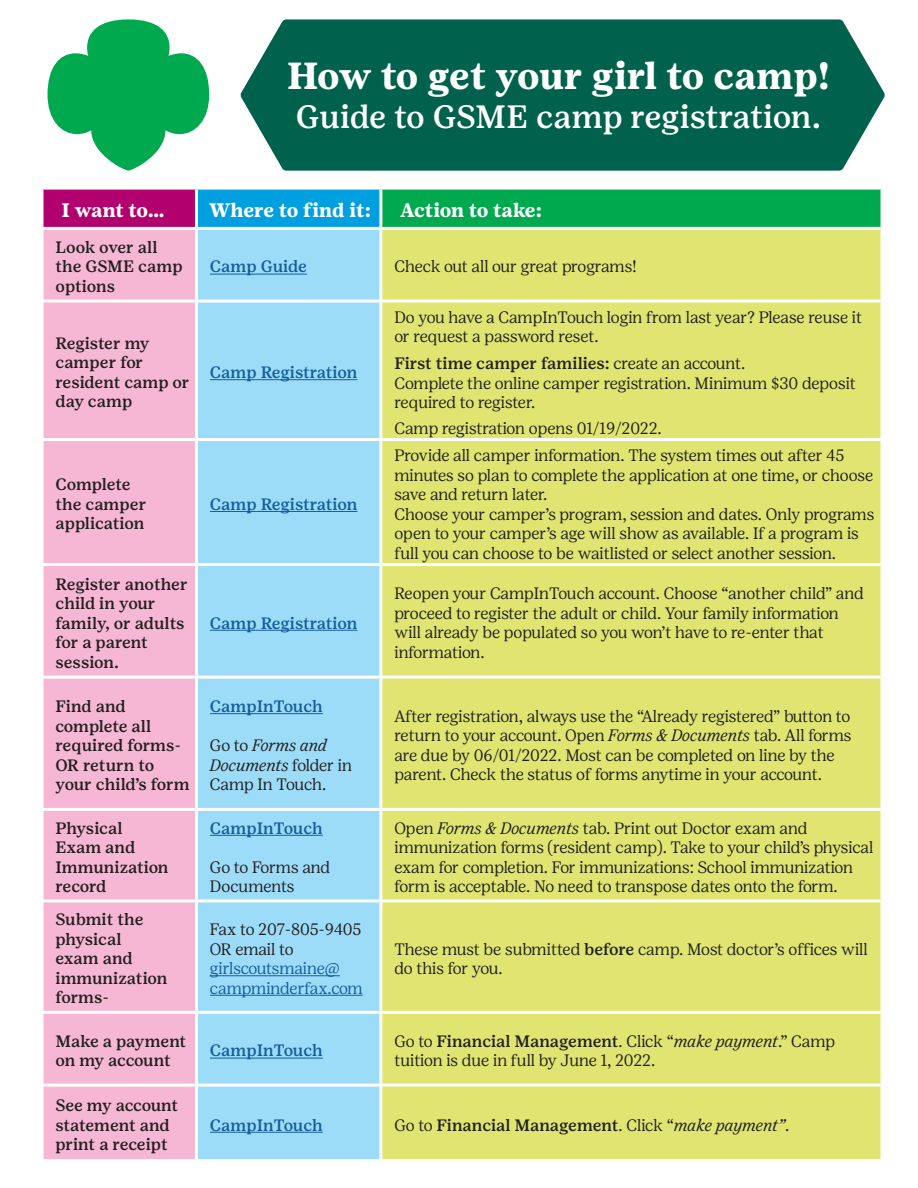
<style>
.page{position:relative;width:918px;height:1188px;background:#fff}
.page>*{position:absolute;margin:0;border:0;box-sizing:border-box;transform-origin:0 0}
.t1{font:700 37.65px "Girl Scout Text";letter-spacing:-.02em;color:#fff}
.t2{font:500 32.25px "Girl Scout Text";letter-spacing:-.01em;color:#fff}
.t3{font:700 19.5px "Girl Scout Text";letter-spacing:-.015em;color:#fff}
.t4{font:300 16.5px/19.5px "Girl Scout Display";color:#231f20}
.t5{font:500 16.5px/19.5px "Girl Scout Text";letter-spacing:-.005em;color:#231f20}
.t6{font:500 16.5px "Girl Scout Text";color:#175d9e}
.t7{font:300 16.5px/19.5px "Girl Scout Display";color:#175d9e}
.s1{font-style:italic}
.s2{color:#231f20}
.s3{font-family:"Girl Scout Text";font-weight:500}
.s4{font-family:"Girl Scout Display";font-weight:300}
.s5{font-family:"Girl Scout Display";font-weight:300;font-style:italic}
</style>
<div class="page">
<div style="left:42px;top:188px;width:154px;height:40px;background:#b2016f"></div>
<div style="left:196px;top:188px;width:185px;height:40px;background:#009fdf"></div>
<div style="left:381px;top:188px;width:501px;height:40px;background:#00a84e"></div>
<div style="left:44px;top:230px;width:151px;height:929px;background:#f6b7d4"></div>
<div style="left:198px;top:230px;width:181px;height:929px;background:#9cdcf8"></div>
<div style="left:382px;top:230px;width:499px;height:929px;background:#dfe570"></div>
<hr style="left:40px;top:187px;width:156px;height:3px;background:#fff">
<svg style="left:42px;top:190px;width:2px;height:37px"></svg>
<hr style="left:196px;top:187px;width:185px;height:3px;background:#fff">
<hr style="left:195px;top:190px;width:3px;height:37px;background:#fff">
<hr style="left:381px;top:187px;width:503px;height:3px;background:#fff">
<hr style="left:379px;top:190px;width:3px;height:37px;background:#fff">
<hr style="left:881px;top:190px;width:3px;height:37px;background:#fff">
<hr style="left:40px;top:227px;width:156px;height:3px;background:#fff">
<svg style="left:42px;top:230px;width:2px;height:70px"></svg>
<hr style="left:196px;top:227px;width:185px;height:3px;background:#fff">
<hr style="left:381px;top:227px;width:503px;height:3px;background:#fff">
<hr style="left:40px;top:300px;width:156px;height:3px;background:#fff">
<svg style="left:43px;top:303px;width:1px;height:135px"></svg>
<hr style="left:196px;top:300px;width:185px;height:3px;background:#fff">
<hr style="left:381px;top:300px;width:503px;height:3px;background:#fff">
<hr style="left:40px;top:438px;width:156px;height:3px;background:#fff">
<svg style="left:43px;top:441px;width:1px;height:122px"></svg>
<hr style="left:196px;top:438px;width:185px;height:3px;background:#fff">
<hr style="left:381px;top:438px;width:503px;height:3px;background:#fff">
<hr style="left:40px;top:563px;width:156px;height:3px;background:#fff">
<svg style="left:42px;top:566px;width:2px;height:110px"></svg>
<hr style="left:196px;top:563px;width:185px;height:3px;background:#fff">
<hr style="left:381px;top:563px;width:503px;height:3px;background:#fff">
<hr style="left:40px;top:676px;width:156px;height:3px;background:#fff">
<svg style="left:43px;top:679px;width:1px;height:129px"></svg>
<hr style="left:196px;top:676px;width:185px;height:3px;background:#fff">
<hr style="left:381px;top:676px;width:503px;height:3px;background:#fff">
<hr style="left:40px;top:808px;width:156px;height:3px;background:#fff">
<svg style="left:43px;top:811px;width:1px;height:88px"></svg>
<hr style="left:196px;top:808px;width:185px;height:3px;background:#fff">
<hr style="left:381px;top:808px;width:503px;height:3px;background:#fff">
<hr style="left:40px;top:899px;width:156px;height:3px;background:#fff">
<svg style="left:42px;top:902px;width:2px;height:109px"></svg>
<hr style="left:196px;top:899px;width:185px;height:3px;background:#fff">
<hr style="left:381px;top:899px;width:503px;height:3px;background:#fff">
<hr style="left:40px;top:1011px;width:156px;height:3px;background:#fff">
<svg style="left:42px;top:1014px;width:2px;height:70px"></svg>
<hr style="left:196px;top:1011px;width:185px;height:3px;background:#fff">
<hr style="left:381px;top:1011px;width:503px;height:3px;background:#fff">
<hr style="left:40px;top:1084px;width:156px;height:3px;background:#fff">
<svg style="left:43px;top:1087px;width:1px;height:72px"></svg>
<hr style="left:196px;top:1084px;width:185px;height:3px;background:#fff">
<hr style="left:381px;top:1084px;width:503px;height:3px;background:#fff">
<hr style="left:210px;top:274px;width:97px;height:1px;background:#175d9e">
<hr style="left:210px;top:379px;width:147px;height:1px;background:#175d9e">
<hr style="left:210px;top:511px;width:147px;height:1px;background:#175d9e">
<hr style="left:210px;top:630px;width:147px;height:1px;background:#175d9e">
<hr style="left:210px;top:713px;width:113px;height:1px;background:#175d9e">
<hr style="left:210px;top:835px;width:113px;height:1px;background:#175d9e">
<hr style="left:210px;top:975px;width:130px;height:1px;background:#175d9e">
<hr style="left:210px;top:995px;width:153px;height:1px;background:#175d9e">
<hr style="left:210px;top:1058px;width:113px;height:1px;background:#175d9e">
<hr style="left:210px;top:1132px;width:113px;height:1px;background:#175d9e">
<svg style="left:48px;top:19px;width:161px;height:152px"></svg>
<svg style="left:240px;top:19px;width:645px;height:152px;background:#126d58"></svg>
<p class="t1" style="left:287px;top:54px;width:545px">How to get your girl to camp!</p>
<p class="t2" style="left:296px;top:98px;width:527px">Guide to GSME camp registration.</p>
<p class="t3" style="left:62px;top:199px;width:105px">I want to…</p>
<p class="t3" style="left:209px;top:199px;width:163px">Where to find it:</p>
<p class="t3" style="left:400px;top:199px;width:143px">Action to take:</p>
<p class="t5" style="left:56px;top:237px;width:129px">Look over all the GSME camp options</p>
<p class="t6" style="left:210px;top:257px;width:98px">Camp Guide</p>
<p class="t4" style="left:394px;top:257px;width:244px">Check out all our great programs!</p>
<p class="t5" style="left:56px;top:333px;width:136px">Register my camper for resident camp or day camp</p>
<p class="t6" style="left:210px;top:363px;width:149px">Camp Registration</p>
<p class="t5" style="left:56px;top:475px;width:92px">Complete the camper application</p>
<p class="t5" style="left:56px;top:574px;width:134px">Register another child in your family, or adults for a parent session.</p>
<p class="t6" style="left:210px;top:495px;width:149px">Camp Registration</p>
<p class="t6" style="left:210px;top:613px;width:149px">Camp Registration</p>
<p class="t5" style="left:56px;top:696px;width:136px">Find and complete all required forms-<br>OR return to your child’s form</p>
<p class="t6" style="left:210px;top:697px;width:114px">CampInTouch</p>
<p class="t4" style="left:210px;top:736px;width:144px">Go to <span class="s1">Forms and<br>Documents</span> folder in<br>Camp In Touch.</p>
<p class="t5" style="left:56px;top:818px;width:115px">Physical<br>Exam and<br>Immunization record</p>
<p class="t6" style="left:210px;top:818px;width:114px">CampInTouch</p>
<p class="t4" style="left:210px;top:857px;width:122px">Go to Forms and<br>Documents</p>
<p class="t5" style="left:56px;top:910px;width:113px">Submit the physical exam and immunization forms-</p>
<p class="t7" style="left:210px;top:920px;width:154px"><span class="s2">Fax to 207-805-9405<br>OR email to </span>girlscoutsmaine@ campminderfax.com</p>
<p class="t4" style="left:394px;top:307px;width:469px">Do you have a CampInTouch login from last year? Please reuse it or request a password reset.</p>
<p class="t4" style="left:394px;top:354px;width:463px"><span class="s3">First time camper families:</span> create an account.<br>Complete the online camper registration. Minimum $30 deposit required to register.</p>
<p class="t4" style="left:394px;top:418px;width:269px">Camp registration opens 01/19/2022.</p>
<p class="t4" style="left:394px;top:446px;width:481px">Provide all camper information. The system times out after 45 minutes so plan to complete the application at one time, or choose save and return later.<br>Choose your camper’s program, session and dates. Only programs open to your camper’s age will show as available. If a program is full you can choose to be waitlisted or select another session.</p>
<p class="t4" style="left:394px;top:584px;width:471px">Reopen your CampInTouch account. Choose “another child” and proceed to register the adult or child. Your family information will already be populated so you won’t have to re-enter that information.</p>
<p class="t4" style="left:394px;top:706px;width:459px">After registration, always use the “Already registered” button to return to your account. Open <span class="s1">Forms &amp; Documents</span> tab. All forms are due by 06/01/2022. Most can be completed on line by the parent. Check the status of forms anytime in your account.</p>
<p class="t4" style="left:394px;top:818px;width:480px">Open <span class="s1">Forms &amp; Documents</span> tab. Print out Doctor exam and immunization forms (resident camp). Take to your child’s physical exam for completion. For immunizations: School immunization form is acceptable. No need to transpose dates onto the form.</p>
<p class="t4" style="left:394px;top:939px;width:475px">These must be submitted <span class="s3">before</span> camp. Most doctor’s offices will do this for you.</p>
<p class="t5" style="left:56px;top:1031px;width:132px">Make a payment on my account</p>
<p class="t6" style="left:210px;top:1041px;width:114px">CampInTouch</p>
<p class="t4" style="left:394px;top:1031px;width:442px">Go to <span class="s3">Financial Management</span>. Click “<span class="s1">make payment</span>.” Camp tuition is due in full by June 1, 2022.</p>
<p class="t5" style="left:56px;top:1096px;width:124px">See my account statement and print a receipt</p>
<p class="t6" style="left:210px;top:1115px;width:114px">CampInTouch</p>
<p class="t5" style="left:394px;top:1115px;width:397px"><span class="s4">Go to</span> Financial Management<span class="s4">. Click “</span><span class="s5">make payment”</span><span class="s4">.</span></p>
</div>
